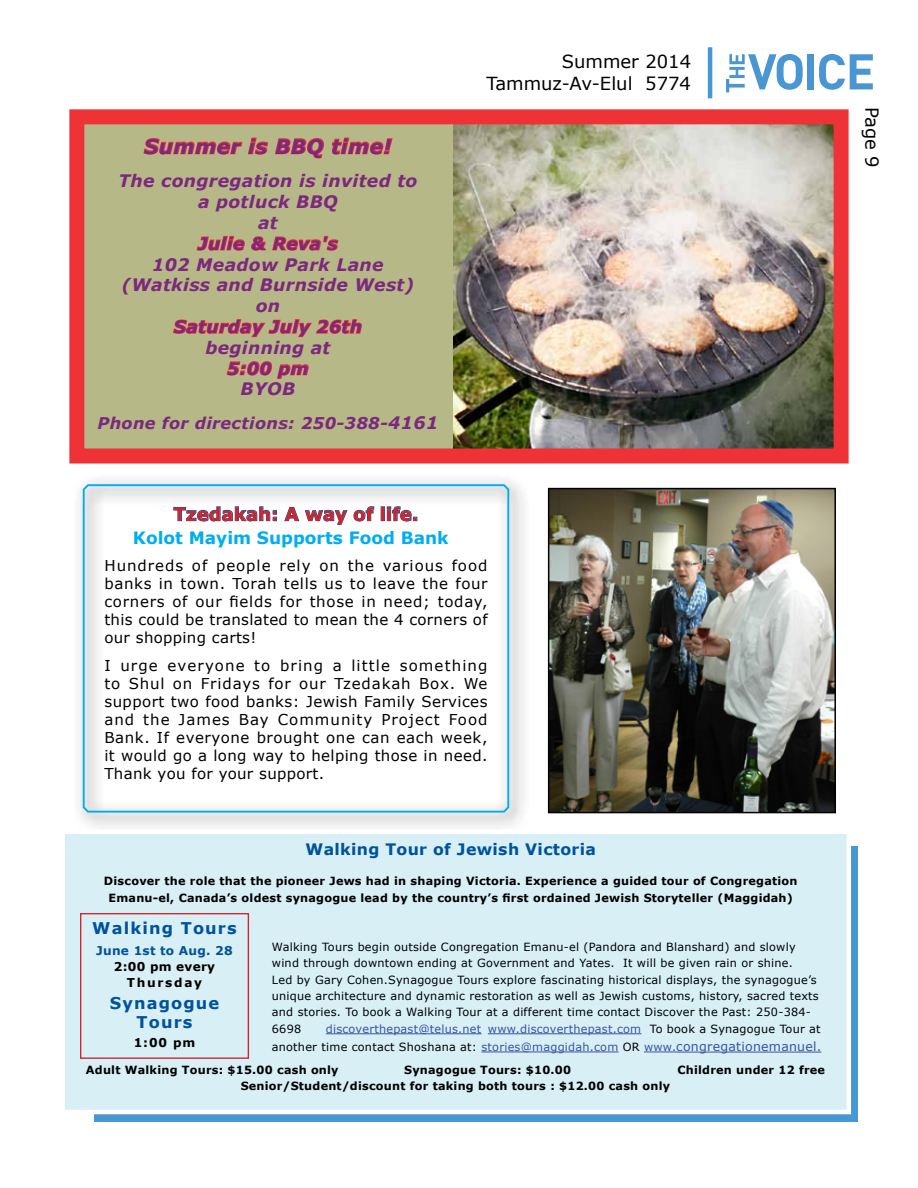
<style>
.page{position:relative;width:918px;height:1188px;background:#fff}
.page>*{position:absolute;margin:0;border:0;box-sizing:border-box;transform-origin:0 0}
.t1{font:italic 700 20.25px "Verdana";color:#7c287d}
.t2{font:italic 700 20.1px "Verdana";letter-spacing:.02em;color:#7c287d}
.t3{font:700 18.15px "Verdana";color:#d2232a}
.t4{font:18px/21.6px "Verdana";color:#000;text-align:right}
.t5{font:italic 700 17.25px/20.9px "Verdana";letter-spacing:.02em;color:#7c287d;text-align:center}
.t6{font:700 16.95px "Verdana";color:#00aeef}
.t7{font:italic 700 16.2px "Verdana";letter-spacing:.02em;color:#7c287d}
.t8{font:700 16.2px/18.9px "Verdana";letter-spacing:.07em;color:#00539b;text-align:center}
.t9{font:italic 700 16.05px/19.4px "Verdana";color:#7c287d;text-align:center}
.t10{font:700 15.75px "Verdana";letter-spacing:.02em;color:#00539b}
.t11{font:15px/18px "Verdana";letter-spacing:.02em;color:#000;text-align:justify}
.t12{font:italic 700 13.5px "Verdana";color:#7c287d}
.t13{font:700 12.15px/16.2px "Verdana";letter-spacing:.14em;color:#000;text-align:center}
.t14{font:700 12.15px "Verdana";letter-spacing:.02em;color:#00539b}
.t15{font:700 12.15px "Verdana";letter-spacing:.07em;color:#000}
.t16{font:11.25px/16.4px "Verdana";letter-spacing:.02em;color:#000}
.t17{font:700 11.25px/16.4px "Verdana";letter-spacing:.02em;color:#000;text-align:center}
.t18{font:11.25px/18.1px "Verdana";letter-spacing:.02em;color:#3953a4;text-align:right}
.s1{font-size:17.25px}
.s2{color:#000}
.s3{font-size:12.45px}
</style>
<div class="page">
<svg style="left:726px;top:54px;width:77px;height:38px"></svg>
<div style="left:807px;top:54px;width:7px;height:35px;background:#4996d2"></div>
<svg style="left:819px;top:54px;width:54px;height:36px"></svg>
<hr style="left:708px;top:47px;width:4px;height:51px;background:#4797d2">
<div style="left:72px;top:474px;width:457px;height:358px;background:linear-gradient(to right,#f0f0f0,#eee)"></div>
<svg style="left:82px;top:483px;width:428px;height:331px"></svg>
<svg style="left:173px;top:506px;width:104px;height:15px"></svg>
<svg style="left:284px;top:507px;width:15px;height:14px"></svg>
<svg style="left:305px;top:510px;width:42px;height:15px"></svg>
<svg style="left:354px;top:506px;width:20px;height:15px"></svg>
<div style="left:381px;top:507px;width:4px;height:14px;border:1px solid #00539b"></div>
<svg style="left:387px;top:506px;width:30px;height:15px"></svg>
<div style="left:94px;top:846px;width:764px;height:275px;background:#4797d2"></div>
<div style="left:63px;top:832px;width:786px;height:280px;background:#d7eff5"></div>
<div style="left:60px;top:829px;width:791px;height:285px;border:5px solid #fff"></div>
<hr style="left:326px;top:1033px;width:156px;height:1px;background:#3953a4">
<hr style="left:488px;top:1033px;width:153px;height:1px;background:#3953a4">
<hr style="left:481px;top:1052px;width:137px;height:1px;background:#3953a4">
<hr style="left:644px;top:1052px;width:32px;height:1px;background:#3953a4">
<hr style="left:676px;top:1052px;width:145px;height:1px;background:#3953a4">
<div style="left:80px;top:913px;width:169px;height:146px;border:1px solid #d2232a"></div>
<img style="left:551px;top:491px;width:282px;height:319px">
<div style="left:548px;top:488px;width:288px;height:325px;border:2px solid #000"></div>
<img style="left:453px;top:125px;width:380px;height:323px">
<div style="left:83px;top:124px;width:370px;height:326px;background:#b6b987"></div>
<svg style="left:143px;top:137px;width:250px;height:22px"></svg>
<svg style="left:196px;top:235px;width:143px;height:16px"></svg>
<svg style="left:173px;top:319px;width:189px;height:60px"></svg>
<div style="left:69px;top:109px;width:780px;height:355px;border:15px solid #ee3336"></div>
<h2 class="t2" style="left:144px;top:133px;width:249px">Summer is BBQ time!</h2>
<p class="t5" style="left:119px;top:170px;width:300px">The congregation is invited to a potluck BBQ<br>at<br>Julie &amp; Reva's<br>102 Meadow Park Lane (Watkiss and Burnside West) on<br>Saturday July 26th<br>beginning at<br>5:00 pm<br>BYOB</p>
<p class="t7" style="left:98px;top:413px;width:342px">Phone for directions: 250-388-<span class="s1">4161</span></p>
<h1 class="t1" style="left:146px;top:135px;width:244px">Summer is BBQ time!</h1>
<p class="t9" style="left:132px;top:178px;width:271px">The congregation is invited to a potluck BBQ</p>
<p class="t12" style="left:259px;top:216px;width:17px">at</p>
<p class="t9" style="left:140px;top:233px;width:254px">Katrina and Jay Hannevelt's<br>1947 Highland Road</p>
<p class="t12" style="left:257px;top:274px;width:20px">on</p>
<p class="t12" style="left:219px;top:312px;width:97px">beginning at</p>
<p class="t9" style="left:246px;top:335px;width:42px">5:30</p>
<p class="t9" style="left:101px;top:412px;width:333px">Phone for directions - 250-382-5694</p>
<p class="t4" style="left:486px;top:50px;width:206px">Summer 2014<br>Tammuz-Av-Elul 5774</p>
<p class="t3" style="left:173px;top:503px;width:247px">Tzedakah: A way of life.</p>
<p class="t11" style="left:104px;top:556px;width:385px">Hundreds of people rely on the various food banks in town. Torah tells us to leave the four corners of our fields for those in need; today, this could be translated to mean the 4 corners of our shopping carts!</p>
<p class="t11" style="left:104px;top:656px;width:385px">I urge everyone to bring a little something to Shul on Fridays for our Tzedakah Box. We support two food banks: Jewish Family Services and the James Bay Community Project Food Bank. If everyone brought one can each week, it would go a long way to helping those in need.<br>Thank you for your support.</p>
<p class="t6" style="left:133px;top:527px;width:317px">Kolot Mayim Supports Food Bank</p>
<p class="t10" style="left:306px;top:839px;width:292px">Walking Tour of Jewish Victoria</p>
<p class="t17" style="left:104px;top:873px;width:695px">Discover the role that the pioneer Jews had in shaping Victoria. Experience a guided tour of Congregation<br>Emanu-el, Canada’s oldest synagogue lead by the country’s first ordained Jewish Storyteller (Maggidah)</p>
<p class="t8" style="left:92px;top:919px;width:146px">Walking Tours</p>
<p class="t14" style="left:96px;top:943px;width:138px">June 1st to Aug. 28</p>
<p class="t13" style="left:114px;top:958px;width:103px">2:00 pm every<br>Thursday</p>
<p class="t8" style="left:110px;top:993px;width:111px">Synagogue<br>Tours</p>
<p class="t15" style="left:134px;top:1035px;width:63px">1:00 pm</p>
<p class="t16" style="left:272px;top:938px;width:548px">Walking Tours begin outside Congregation Emanu-el (Pandora and Blanshard) and slowly wind through downtown ending at Government and Yates. It will be given rain or shine.<br>Led by Gary Cohen.Synagogue Tours explore fascinating historical displays, the synagogue’s unique architecture and dynamic restoration as well as Jewish customs, history, sacred texts and stories. To book a Walking Tour at a different time contact Discover the Past: 250-384- 6698</p>
<p class="t18" style="left:272px;top:1019px;width:551px">discoverthepast@telus.net www.discoverthepast.com <span class="s2">To book a Synagogue Tour at<br>another time contact Shoshana at:</span> stories@maggidah.com <span class="s2">OR</span> www.<span class="s3">congregationemanuel.</span></p>
<p class="t17" style="left:86px;top:1061px;width:254px">Adult Walking Tours: $15.00 cash only</p>
<p class="t17" style="left:404px;top:1061px;width:168px">Synagogue Tours: $10.00</p>
<p class="t17" style="left:677px;top:1061px;width:149px">Children under 12 free</p>
<p class="t17" style="left:241px;top:1078px;width:431px">Senior/Student/discount for taking both tours : $12.00 cash only</p>
<p class="t4" style="left:883px;top:106px;width:62px;rotate:90deg">Page 9</p>
</div>
